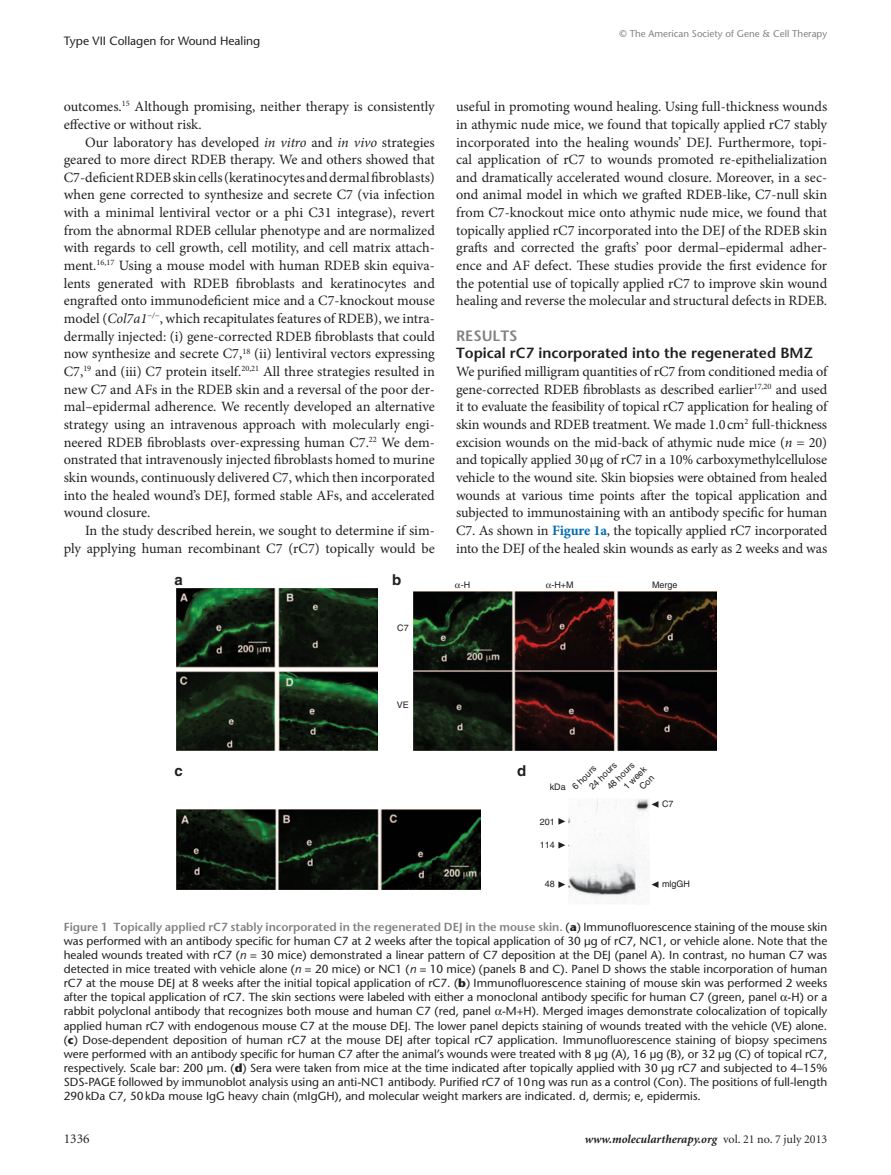
<style>
.page{position:relative;width:891px;height:1175px;background:#fff}
.page>*{position:absolute;margin:0;border:0;box-sizing:border-box;transform-origin:0 0}
.t1{font:600 15px "ITC Stone Sans";color:#808285}
.t2{font:700 15px "Helvetica";color:#231f20}
.t3{font:600 14.7px "ITC Stone Sans";color:#231f20}
.t4{font:14.25px/17.7px "Minion Pro";letter-spacing:-.005em;color:#231f20;text-align:justify}
.t5{font:13.5px "Minion";color:#231f20}
.t6{font:italic 700 12px "Minion";color:#231f20}
.t7{font:12px "Stone Sans";color:#231f20}
.t8{font:11.7px/14.1px "Stone Sans";color:#231f20;text-align:justify}
.t9{font:600 11.7px "ITC Stone Sans";color:#808285}
.t10{font:9.75px "Stone Sans";color:#808285}
.t11{font:9px/11.4px "Helvetica";color:#231f20;text-align:right}
.s1{font-style:italic}
.s2{font-weight:700;color:#006cb3}
.s3{font-family:"Stone Sans";font-weight:400;color:#231f20}
.s4{font-family:"Stone Sans";font-weight:700;color:#231f20}
.s5{font-weight:700}
.s6{font-weight:400;font-style:normal}
</style>
<div class="page">
<img style="left:568px;top:799px;width:82px;height:104px">
<img style="left:413px;top:591px;width:303px;height:159px">
<img style="left:176px;top:588px;width:201px;height:162px">
<img style="left:176px;top:809px;width:304px;height:80px">
<svg style="left:558px;top:818px;width:7px;height:6px"></svg>
<svg style="left:558px;top:842px;width:7px;height:6px"></svg>
<svg style="left:558px;top:881px;width:7px;height:7px"></svg>
<svg style="left:652px;top:801px;width:6px;height:6px"></svg>
<svg style="left:652px;top:881px;width:6px;height:7px"></svg>
<p class="t7" style="left:64px;top:34px;width:198px">Type VII Collagen for Wound Healing</p>
<p class="t10" style="left:620px;top:28px;width:209px">© The American Society of Gene &amp; Cell Therapy</p>
<p class="t4" style="left:64px;top:98px;width:373px">outcomes.<sup>15</sup> Although promising, neither therapy is consistently effective or without risk.</p>
<p class="t4" style="left:64px;top:133px;width:373px;text-indent:21px">Our laboratory has developed <span class="s1">in vitro</span> and <span class="s1">in vivo</span> strategies geared to more direct RDEB therapy. We and others showed that C7-deficient RDEB skin cells (keratinocytes and dermal fibroblasts) when gene corrected to synthesize and secrete C7 (via infection with a minimal lentiviral vector or a phi C31 integrase), revert from the abnormal RDEB cellular phenotype and are normalized with regards to cell growth, cell motility, and cell matrix attach&shy;ment.<sup>16,17</sup> Using a mouse model with human RDEB skin equiva&shy;lents generated with RDEB fibroblasts and keratinocytes and engrafted onto immunodeficient mice and a C7-knockout mouse model (<span class="s1">Col7a1</span><sup>−/−</sup>, which recapitulates features of RDEB), we intra&shy;dermally injected: (i) gene-corrected RDEB fibroblasts that could now synthesize and secrete C7,<sup>18</sup> (ii) lentiviral vectors expressing C7,<sup>19</sup> and (iii) C7 protein itself.<sup>20,21</sup> All three strategies resulted in new C7 and AFs in the RDEB skin and a reversal of the poor der&shy;mal–epidermal adherence. We recently developed an alternative strategy using an intravenous approach with molecularly engi&shy;neered RDEB fibroblasts over-expressing human C7.<sup>22</sup> We dem&shy;onstrated that intravenously injected fibroblasts homed to murine skin wounds, continuously delivered C7, which then incorporated into the healed wound’s DEJ, formed stable AFs, and accelerated wound closure.</p>
<p class="t4" style="left:64px;top:521px;width:373px;text-align:right">In the study described herein, we sought to determine if sim-<br>ply applying human recombinant C7 (rC7) topically would be</p>
<p class="t2" style="left:175px;top:570px;width:10px">a</p>
<p class="t2" style="left:392px;top:570px;width:11px">b</p>
<p class="t11" style="left:397px;top:622px;width:13px">C7</p>
<p class="t4" style="left:456px;top:98px;width:373px">useful in promoting wound healing. Using full-thickness wounds in athymic nude mice, we found that topically applied rC7 stably incorporated into the healing wounds’ DEJ. Furthermore, topi&shy;cal application of rC7 to wounds promoted re-epithelialization and dramatically accelerated wound closure. Moreover, in a sec&shy;ond animal model in which we grafted RDEB-like, C7-null skin from C7-knockout mice onto athymic nude mice, we found that topically applied rC7 incorporated into the DEJ of the RDEB skin grafts and corrected the grafts’ poor dermal–epidermal adher&shy;ence and AF defect. These studies provide the first evidence for the potential use of topically applied rC7 to improve skin wound healing and reverse the molecular and structural defects in RDEB.</p>
<p class="t1" style="left:456px;top:326px;width:63px">RESULTS</p>
<p class="t3" style="left:456px;top:344px;width:358px">Topical rC7 incorporated into the regenerated BMZ</p>
<p class="t4" style="left:456px;top:363px;width:373px">We purified milligram quantities of rC7 from conditioned media of gene-corrected RDEB fibroblasts as described earlier<sup>17,20</sup> and used it to evaluate the feasibility of topical rC7 application for healing of skin wounds and RDEB treatment. We made 1.0cm<sup>2</sup> full-thickness excision wounds on the mid-back of athymic nude mice (<span class="s1">n</span> = 20) and topically applied 30μg of rC7 in a 10% carboxymethylcellulose vehicle to the wound site. Skin biopsies were obtained from healed wounds at various time points after the topical application and subjected to immunostaining with an antibody specific for human C7. As shown in <span class="s2">Figure 1a</span>, the topically applied rC7 incorporated into the DEJ of the healed skin wounds as early as 2 weeks and was</p>
<p class="t11" style="left:461px;top:579px;width:11px">-H</p>
<p class="t11" style="left:551px;top:579px;width:24px">-H+M</p>
<p class="t11" style="left:652px;top:579px;width:27px">Merge</p>
<p class="t11" style="left:397px;top:699px;width:14px">VE</p>
<p class="t2" style="left:175px;top:761px;width:10px">c</p>
<p class="t2" style="left:517px;top:761px;width:11px">d</p>
<p class="t11" style="left:587px;top:784px;width:37px;rotate:-45deg">24 hours</p>
<p class="t11" style="left:604px;top:784px;width:37px;rotate:-45deg">48 hours</p>
<p class="t11" style="left:621px;top:784px;width:30px;rotate:-45deg">1 week<br>Con</p>
<p class="t11" style="left:570px;top:784px;width:32px;rotate:-45deg">6 hours</p>
<p class="t11" style="left:550px;top:781px;width:18px">kDa</p>
<p class="t11" style="left:540px;top:815px;width:17px">201</p>
<p class="t11" style="left:662px;top:798px;width:13px">C7</p>
<p class="t11" style="left:540px;top:839px;width:17px">114</p>
<p class="t11" style="left:545px;top:878px;width:12px">48</p>
<p class="t11" style="left:662px;top:878px;width:29px">mlgGH</p>
<p class="t9" style="left:64px;top:920px;width:765px">Figure 1 Topically applied rC7 stably incorporated in the regenerated DEJ in the mouse skin. <span class="s3">(</span><span class="s4">a</span><span class="s3">) Immunofluorescence staining of the mouse skin</span></p>
<p class="t8" style="left:64px;top:934px;width:765px">was performed with an antibody specific for human C7 at 2 weeks after the topical application of 30 µg of rC7, NC1, or vehicle alone. Note that the healed wounds treated with rC7 (<span class="s1">n</span> = 30 mice) demonstrated a linear pattern of C7 deposition at the DEJ (panel A). In contrast, no human C7 was detected in mice treated with vehicle alone (<span class="s1">n</span> = 20 mice) or NC1 (<span class="s1">n</span> = 10 mice) (panels B and C). Panel D shows the stable incorporation of human rC7 at the mouse DEJ at 8 weeks after the initial topical application of rC7. (<span class="s5">b</span>) Immunofluorescence staining of mouse skin was performed 2 weeks after the topical application of rC7. The skin sections were labeled with either a monoclonal antibody specific for human C7 (green, panel -H) or a rabbit polyclonal antibody that recognizes both mouse and human C7 (red, panel -M+H). Merged images demonstrate colocalization of topically applied human rC7 with endogenous mouse C7 at the mouse DEJ. The lower panel depicts staining of wounds treated with the vehicle (VE) alone. (<span class="s5">c</span>) Dose-dependent deposition of human rC7 at the mouse DEJ after topical rC7 application. Immunofluorescence staining of biopsy specimens were performed with an antibody specific for human C7 after the animal’s wounds were treated with 8 µg (A), 16 µg (B), or 32 µg (C) of topical rC7, respectively. Scale bar: 200 µm. (<span class="s5">d</span>) Sera were taken from mice at the time indicated after topically applied with 30 µg rC7 and subjected to 4–15% SDS-PAGE followed by immunoblot analysis using an anti-NC1 antibody. Purified rC7 of 10ng was run as a control (Con). The positions of full-length 290kDa C7, 50kDa mouse IgG heavy chain (mIgGH), and molecular weight markers are indicated. d, dermis; e, epidermis.</p>
<p class="t5" style="left:64px;top:1132px;width:27px">1336</p>
<p class="t6" style="left:585px;top:1133px;width:244px">www.moleculartherapy.org <span class="s6">vol. 21 no. 7 july 2013</span></p>
</div>
